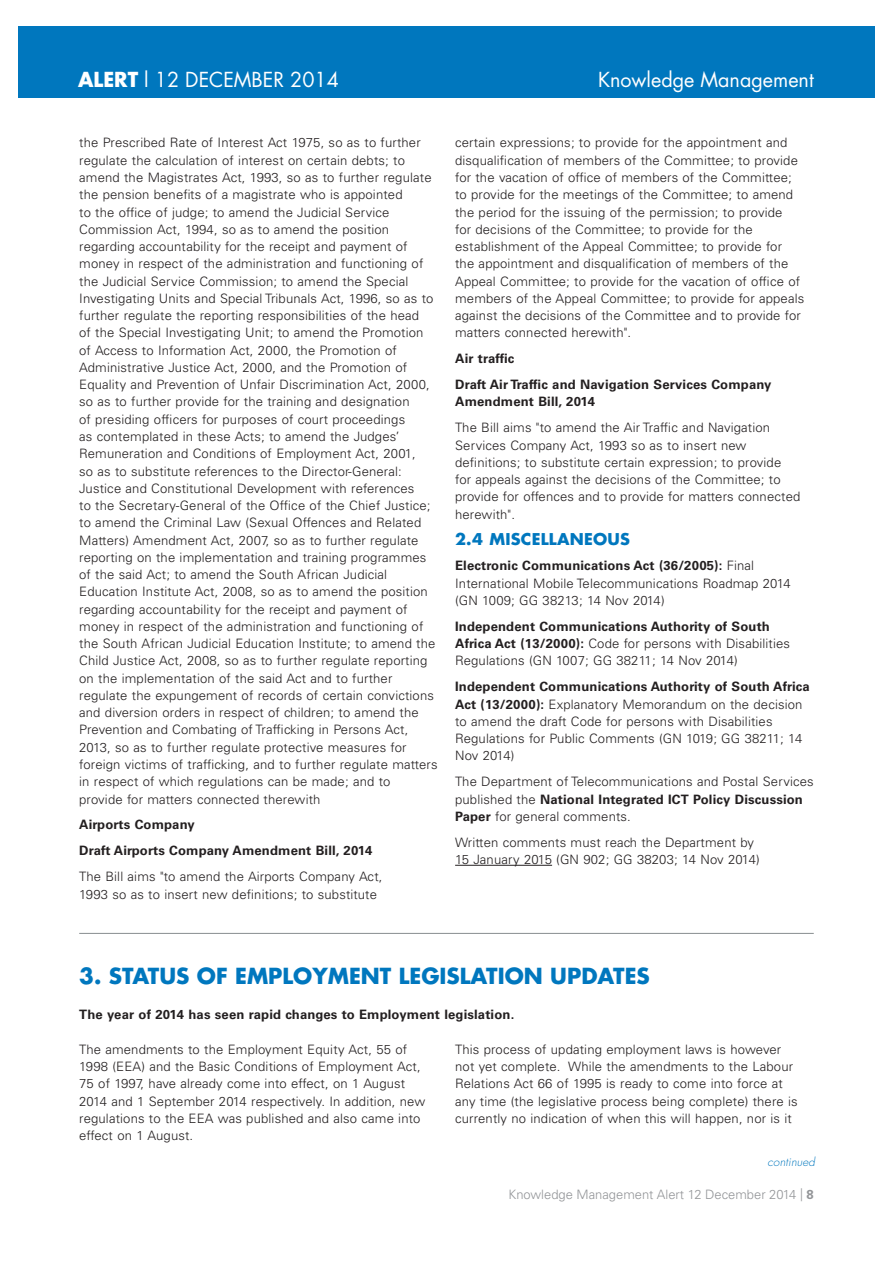
<style>
.page{position:relative;width:893px;height:1263px;background:#fff}
.page>*{position:absolute;margin:0;border:0;box-sizing:border-box;transform-origin:0 0}
.t1{font:700 21.6px "Futura Std";color:#0077be}
.t2{font:20.1px "Futura Std";color:#fff}
.t3{font:700 15.9px "Futura Std";letter-spacing:.015em;color:#0077be}
.t4{font:300 12.9px/17.2px "Univers LT Std";letter-spacing:.01em;color:#231f20}
.t5{font:700 12.9px/26px "Univers LT Std";letter-spacing:.01em;color:#231f20}
.t6{font:300 12.9px "Univers LT Std";color:#939598}
.t7{font:italic 300 11.55px "Futura Std";letter-spacing:.01em;color:#0077be}
.s1{font-weight:700}
</style>
<div class="page">
<div style="left:18px;top:26px;width:856px;height:71px;background:#0077be"></div>
<hr style="left:455px;top:865px;width:97px;height:1px;background:#231f20">
<hr style="left:79px;top:933px;width:734px;height:1px;background:#888d90">
<h2 class="t2" style="left:78px;top:70px;width:262px"><span class="s1">ALERT</span> l 12 DECEMBER 2014</h2>
<h2 class="t2" style="left:598px;top:70px;width:217px">Knowledge Management</h2>
<p class="t4" style="left:79px;top:135px;width:360px">the Prescribed Rate of Interest Act 1975, so as to further regulate the calculation of interest on certain debts; to amend the Magistrates Act, 1993, so as to further regulate the pension benefits of a magistrate who is appointed<br>to the office of judge; to amend the Judicial Service Commission Act, 1994, so as to amend the position regarding accountability for the receipt and payment of money in respect of the administration and functioning of the Judicial Service Commission; to amend the Special Investigating Units and Special Tribunals Act, 1996, so as to further regulate the reporting responsibilities of the head<br>of the Special Investigating Unit; to amend the Promotion of Access to Information Act, 2000, the Promotion of Administrative Justice Act, 2000, and the Promotion of Equality and Prevention of Unfair Discrimination Act, 2000, so as to further provide for the training and designation<br>of presiding officers for purposes of court proceedings<br>as contemplated in these Acts; to amend the Judges’ Remuneration and Conditions of Employment Act, 2001,<br>so as to substitute references to the Director-General:<br>Justice and Constitutional Development with references<br>to the Secretary-General of the Office of the Chief Justice; to amend the Criminal Law (Sexual Offences and Related Matters) Amendment Act, 2007, so as to further regulate reporting on the implementation and training programmes of the said Act; to amend the South African Judicial Education Institute Act, 2008, so as to amend the position regarding accountability for the receipt and payment of money in respect of the administration and functioning of the South African Judicial Education Institute; to amend the Child Justice Act, 2008, so as to further regulate reporting on the implementation of the said Act and to further regulate the expungement of records of certain convictions and diversion orders in respect of children; to amend the Prevention and Combating of Trafficking in Persons Act, 2013, so as to further regulate protective measures for foreign victims of trafficking, and to further regulate matters in respect of which regulations can be made; and to<br>provide for matters connected therewith</p>
<p class="t5" style="left:79px;top:813px;width:295px">Airports Company<br>Draft Airports Company Amendment Bill, 2014</p>
<p class="t4" style="left:79px;top:869px;width:305px">The Bill aims "to amend the Airports Company Act,<br>1993 so as to insert new definitions; to substitute</p>
<p class="t4" style="left:455px;top:135px;width:350px">certain expressions; to provide for the appointment and disqualification of members of the Committee; to provide for the vacation of office of members of the Committee; to provide for the meetings of the Committee; to amend the period for the issuing of the permission; to provide<br>for decisions of the Committee; to provide for the establishment of the Appeal Committee; to provide for the appointment and disqualification of members of the Appeal Committee; to provide for the vacation of office of members of the Appeal Committee; to provide for appeals against the decisions of the Committee and to provide for matters connected herewith".</p>
<p class="t5" style="left:455px;top:346px;width:318px">Air traffic<br>Draft Air Traffic and Navigation Services Company</p>
<p class="t5" style="left:455px;top:390px;width:141px">Amendment Bill, 2014</p>
<p class="t4" style="left:455px;top:420px;width:347px">The Bill aims "to amend the Air Traffic and Navigation Services Company Act, 1993 so as to insert new definitions; to substitute certain expression; to provide for appeals against the decisions of the Committee; to provide for offences and to provide for matters connected herewith".</p>
<p class="t3" style="left:455px;top:531px;width:176px">2.4 MISCELLANEOUS</p>
<p class="t4" style="left:455px;top:558px;width:337px"><span class="s1">Electronic Communications Act (36/2005):</span> Final<br>International Mobile Telecommunications Roadmap 2014 (GN 1009; GG 38213; 14 Nov 2014)</p>
<p class="t4" style="left:455px;top:618px;width:336px"><span class="s1">Independent Communications Authority of South<br>Africa Act (13/2000):</span> Code for persons with Disabilities<br>Regulations (GN 1007; GG 38211; 14 Nov 2014)</p>
<p class="t4" style="left:455px;top:679px;width:356px"><span class="s1">Independent Communications Authority of South Africa Act (13/2000):</span> Explanatory Memorandum on the decision to amend the draft Code for persons with Disabilities Regulations for Public Comments (GN 1019; GG 38211; 14<br>Nov 2014)</p>
<p class="t4" style="left:455px;top:774px;width:360px">The Department of Telecommunications and Postal Services published the <span class="s1">National Integrated ICT Policy Discussion<br>Paper</span> for general comments.</p>
<p class="t4" style="left:455px;top:834px;width:306px">Written comments must reach the Department by<br>15 January 2015 (GN 902; GG 38203; 14 Nov 2014)</p>
<h1 class="t1" style="left:79px;top:966px;width:572px">3. STATUS OF EMPLOYMENT LEGISLATION UPDATES</h1>
<p class="t5" style="left:79px;top:1003px;width:436px">The year of 2014 has seen rapid changes to Employment legislation.</p>
<p class="t4" style="left:79px;top:1042px;width:347px">The amendments to the Employment Equity Act, 55 of 1998 (EEA) and the Basic Conditions of Employment Act, 75 of 1997, have already come into effect, on 1 August 2014 and 1 September 2014 respectively. In addition, new regulations to the EEA was published and also came into effect on 1 August.</p>
<p class="t4" style="left:455px;top:1042px;width:344px">This process of updating employment laws is however not yet complete. While the amendments to the Labour Relations Act 66 of 1995 is ready to come into force at any time (the legislative process being complete) there is currently no indication of when this will happen, nor is it</p>
<p class="t7" style="left:767px;top:1157px;width:49px">continued</p>
<p class="t6" style="left:508px;top:1188px;width:307px">Knowledge Management Alert 12 December 2014 | <span class="s1">8</span></p>
</div>
